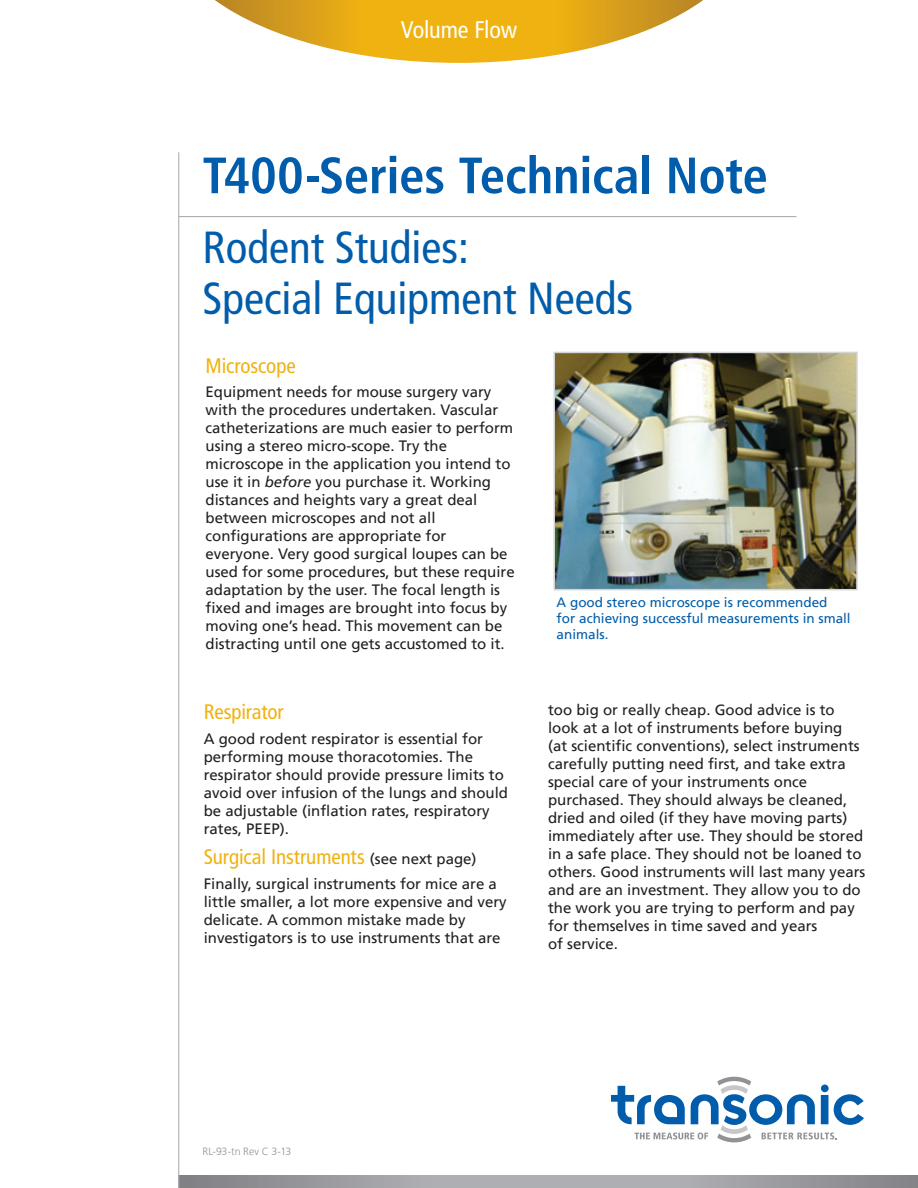
<style>
.page{position:relative;width:918px;height:1188px;background:#fff}
.page>*{position:absolute;margin:0;border:0;box-sizing:border-box;transform-origin:0 0}
.Heading{font:700 condensed 51px "Frutiger LT";letter-spacing:-.005em;color:#015dab}
.Heading-2{font:condensed 45px/51px "Frutiger LT";color:#015dab}
.Oval_Text{font:condensed 24px "Frutiger LT";letter-spacing:-.01em;color:#fff}
.Subheading_Orange{font:condensed 21px "Frutiger LT";letter-spacing:-.005em;color:#efb211}
.t1{font:15px/18px "Frutiger LT";color:#231f20}
.t2{font:13.5px/16.2px "Frutiger LT";color:#015dab}
.Document_Info{font:300 10.5px "Frutiger LT";color:#919295}
.s1{font-style:italic}
.s2{font-stretch:normal;font-size:15px;color:#231f20}
</style>
<div class="page">
<svg style="left:179px;top:1175px;width:739px;height:13px;background:#9e9fa3"></svg>
<svg style="left:215px;top:0;width:488px;height:63px"></svg>
<hr style="left:178px;top:152px;width:1px;height:1036px;background:#aeafb3">
<hr style="left:178px;top:216px;width:619px;height:1px;background:#aeafb3">
<svg style="left:611px;top:1077px;width:253px;height:65px"></svg>
<img style="left:557px;top:355px;width:298px;height:232px">
<div style="left:554px;top:352px;width:304px;height:238px;border:2px solid #d4d5d7"></div>
<p class="Oval_Text" style="left:401px;top:16px;width:118px">Volume Flow</p>
<p class="Heading" style="left:202px;top:145px;width:567px">T400-Series Technical Note</p>
<p class="Heading-2" style="left:202px;top:222px;width:432px">Rodent Studies:<br>Special Equipment Needs</p>
<p class="Subheading_Orange" style="left:206px;top:353px;width:92px">Microscope</p>
<p class="t1" style="left:206px;top:383px;width:311px">Equipment needs for mouse surgery vary with the procedures undertaken. Vascular catheterizations are much easier to perform using a stereo micro-scope. Try the microscope in the application you intend to use it in <span class="s1">before</span> you purchase it. Working distances and heights vary a great deal between microscopes and not all configurations are appropriate for everyone. Very good surgical loupes can be used for some procedures, but these require adaptation by the user. The focal length is fixed and images are brought into focus by moving one’s head. This movement can be distracting until one gets accustomed to it.</p>
<p class="t2" style="left:557px;top:594px;width:296px">A good stereo microscope is recommended<br>for achieving successful measurements in small animals.</p>
<p class="Subheading_Orange" style="left:204px;top:700px;width:82px">Respirator</p>
<p class="t1" style="left:204px;top:729px;width:306px">A good rodent respirator is essential for performing mouse thoracotomies. The respirator should provide pressure limits to avoid over infusion of the lungs and should be adjustable (inflation rates, respiratory rates, PEEP).</p>
<p class="Subheading_Orange" style="left:204px;top:845px;width:274px">Surgical Instruments <span class="s2">(see next page)</span></p>
<p class="t1" style="left:204px;top:875px;width:304px">Finally, surgical instruments for mice are a little smaller, a lot more expensive and very delicate. A common mistake made by investigators is to use instruments that are</p>
<p class="t1" style="left:548px;top:700px;width:319px">too big or really cheap. Good advice is to look at a lot of instruments before buying<br>(at scientific conventions), select instruments carefully putting need first, and take extra special care of your instruments once purchased. They should always be cleaned, dried and oiled (if they have moving parts) immediately after use. They should be stored in a safe place. They should not be loaned to others. Good instruments will last many years and are an investment. They allow you to do the work you are trying to perform and pay for themselves in time saved and years<br>of service.</p>
<p class="Document_Info" style="left:202px;top:1146px;width:90px">RL-93-tn Rev C 3-13</p>
</div>
